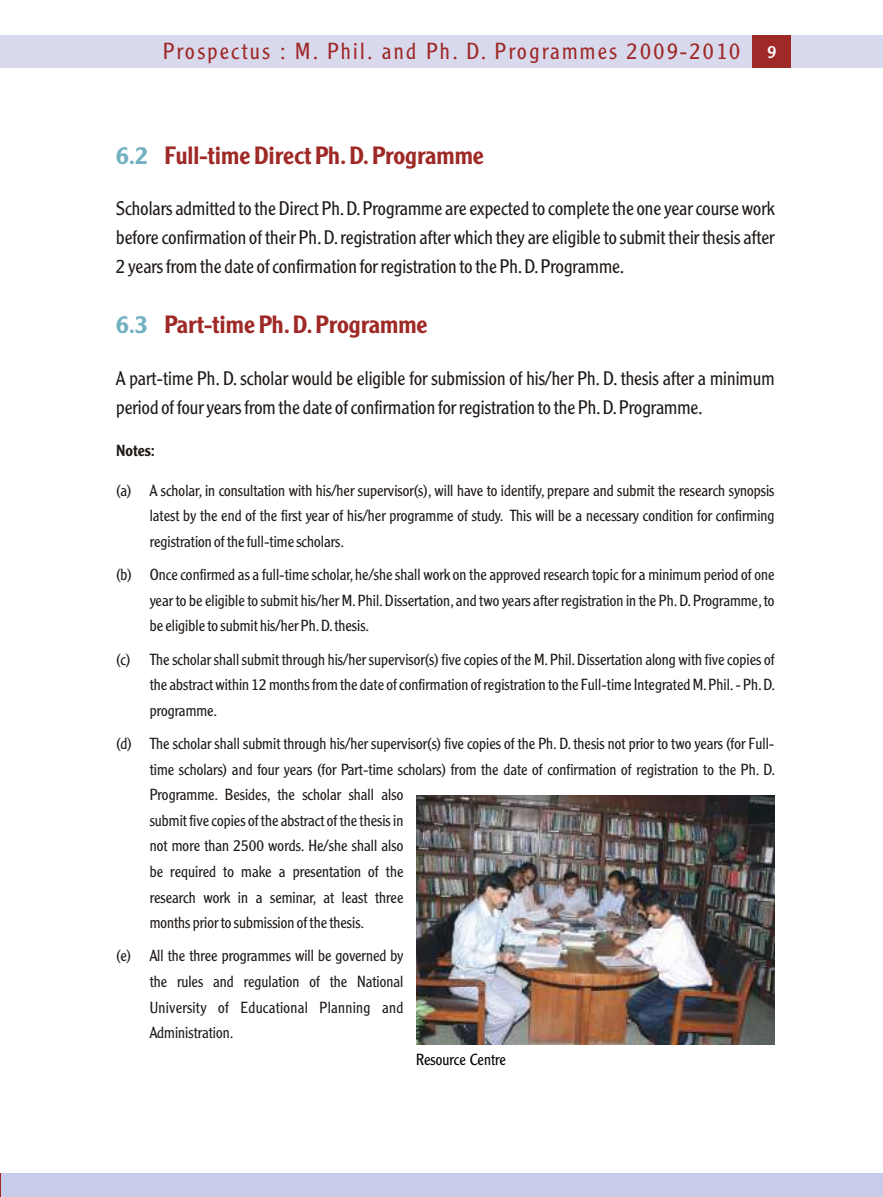
<style>
.page{position:relative;width:883px;height:1197px;background:#fff}
.page>*{position:absolute;margin:0;border:0;box-sizing:border-box;transform-origin:0 0}
.t1{font:500 24.5px "Clearface Gothic LH";color:#9e2926}
.t2{font:500 24.5px "Clearface Gothic LH";color:#73b0c2}
.t3{font:300 22.75px "Clearface Gothic LH";letter-spacing:.1em;color:#9e2926}
.t4{font:300 19.25px/29.1px "Clearface Gothic LH";color:#1f1a17;text-align:justify}
.t5{font:300 15.75px/25.6px "Clearface Gothic LH";color:#1f1a17;text-align:justify}
.t6{font:300 15.75px "Clearface Gothic LH";color:#000}
.t7{font:500 15.75px "Clearface Gothic LH";color:#1f1a17}
.s1{font-weight:400;font-size:17.5px;color:#fff}
</style>
<div class="page">
<hr style="left:0;top:1173px;width:2px;height:24px;background:#9e2926">
<hr style="left:0;top:35px;width:2px;height:33px;background:#d9d9ed">
<div style="left:2px;top:1173px;width:880px;height:24px;background:#c7cce8"></div>
<div style="left:2px;top:35px;width:880px;height:33px;background:#d9d9ed"></div>
<div style="left:752px;top:35px;width:39px;height:33px;background:#9e2926"></div>
<img style="left:416px;top:796px;width:358px;height:248px">
<h2 class="t3" style="left:163px;top:42px;width:614px">Prospect us : M. Phil. and Ph. D. Programmes 2009-2010 <span class="s1">9</span></h2>
<h1 class="t2" style="left:116px;top:145px;width:33px">6.2</h1>
<h1 class="t1" style="left:164px;top:145px;width:321px">Full-time Direct Ph. D. Programme</h1>
<p class="t4" style="left:116px;top:196px;width:659px">Scholars admitted to the Direct Ph. D. Programme are expected to complete the one year course work before confirmation of their Ph. D. registration after which they are eligible to submit their thesis after 2 years from the date of confirmation for registration to the Ph. D. Programme.</p>
<h1 class="t2" style="left:116px;top:315px;width:33px">6.3</h1>
<h1 class="t1" style="left:164px;top:315px;width:264px">Part-time Ph. D. Programme</h1>
<p class="t4" style="left:116px;top:365px;width:659px">A part-time Ph. D. scholar would be eligible for submission of his/her Ph. D. thesis after a minimum period of four years from the date of confirmation for registration to the Ph. D. Programme.</p>
<p class="t7" style="left:116px;top:444px;width:40px">Notes:</p>
<p class="t5" style="left:150px;top:479px;width:626px;text-indent:-33px">(a) A scholar, in consultation with his/her supervisor(s), will have to identify, prepare and submit the research synopsis latest by the end of the first year of his/her programme of study. This will be a necessary condition for confirming registration of the full-time scholars.</p>
<p class="t5" style="left:150px;top:563px;width:626px;text-indent:-33px">(b) Once confirmed as a full-time scholar, he/she shall work on the approved research topic for a minimum period of one year to be eligible to submit his/her M. Phil. Dissertation, and two years after registration in the Ph. D. Programme, to be eligible to submit his/her Ph. D. thesis.</p>
<p class="t5" style="left:150px;top:648px;width:627px;text-indent:-33px">(c) The scholar shall submit through his/her supervisor(s) five copies of the M. Phil. Dissertation along with five copies of the abstract within 12 months from the date of confirmation of registration to the Full-time Integrated M. Phil. - Ph. D. programme.</p>
<p class="t5" style="left:150px;top:732px;width:627px;text-align:left;text-indent:-33px">(d) The scholar shall submit through his/her supervisor(s) five copies of the Ph. D. thesis not prior to two years (for Full&shy;time scholars) and four years (for Part-time scholars) from the date of confirmation of registration to the Ph. D.<br>Programme. Besides, the scholar shall also<br>submit five copies of the abstract of the thesis in<br>not more than 2500 words. He/she shall also<br>be required to make a presentation of the<br>research work in a seminar, at least three<br>months prior to submission of the thesis.</p>
<p class="t5" style="left:150px;top:945px;width:255px;text-indent:-33px">(e) All the three programmes will be governed by the rules and regulation of the National University of Educational Planning and Administration.</p>
<p class="t6" style="left:416px;top:1053px;width:91px">Resource Centre</p>
</div>
